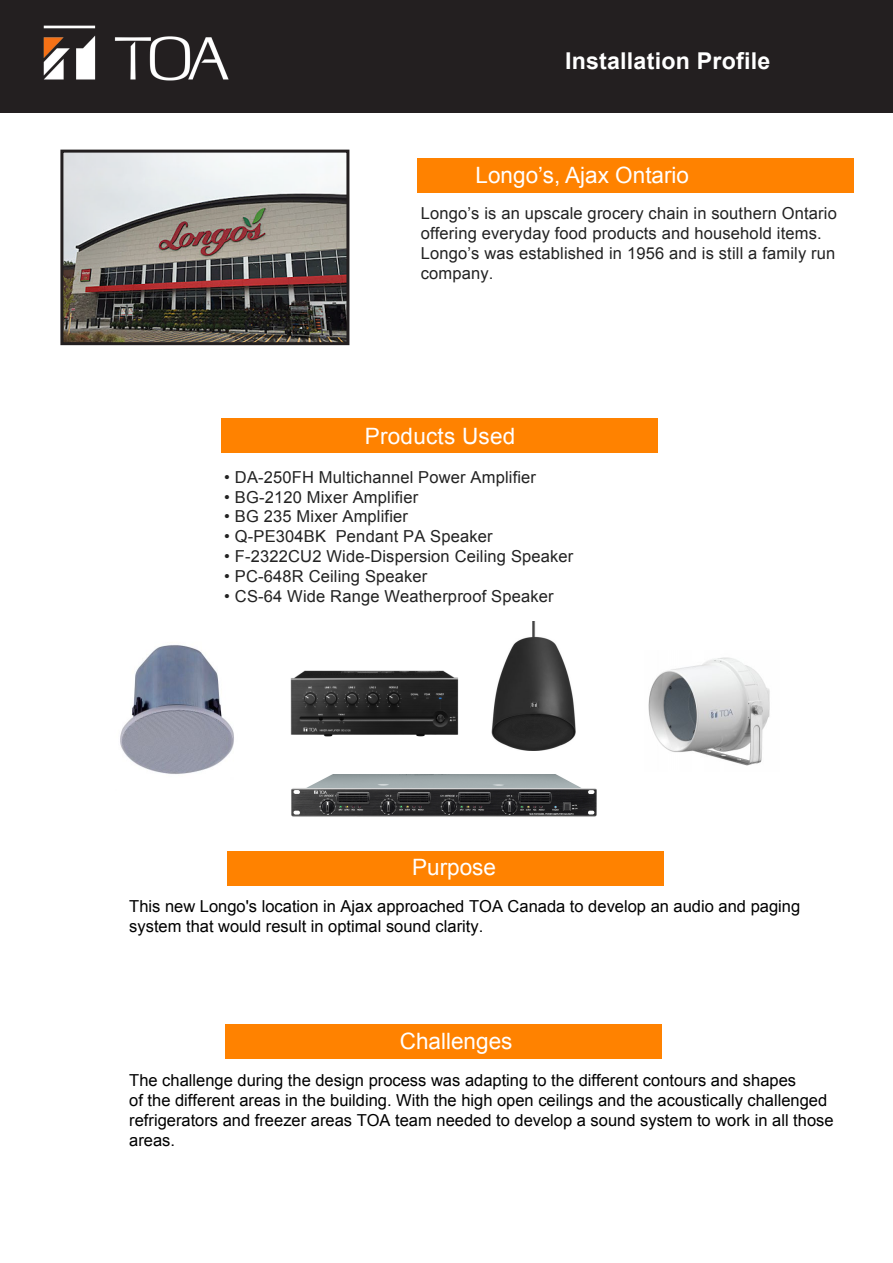
<style>
.page{position:relative;width:893px;height:1263px;background:#fff}
.page>*{position:absolute;margin:0;border:0;box-sizing:border-box;transform-origin:0 0}
.t1{font:700 23.25px "Arial";letter-spacing:.01em;color:#fff}
.t2{font:22.5px "Arial";color:#fff}
.t3{font:16.5px/19.8px "Arial";color:#000}
.t4{font:16.5px/19.8px "Arial";letter-spacing:.01em;color:#222}
</style>
<div class="page">
<img style="left:64px;top:154px;width:281px;height:187px">
<div style="left:417px;top:158px;width:436px;height:35px;background:#ff8200"></div>
<div style="left:60px;top:150px;width:289px;height:195px;border:3px solid #231f20"></div>
<div style="left:221px;top:418px;width:437px;height:35px;background:#ff8200"></div>
<div style="left:227px;top:851px;width:437px;height:35px;background:#ff8200"></div>
<div style="left:225px;top:1024px;width:437px;height:35px;background:#ff8200"></div>
<div style="left:0;top:0;width:893px;height:113px;background:#231f20"></div>
<img style="left:43px;top:25px;width:186px;height:56px">
<img style="left:120px;top:645px;width:114px;height:129px">
<img style="left:648px;top:657px;width:122px;height:109px">
<img style="left:291px;top:775px;width:306px;height:42px">
<img style="left:290px;top:670px;width:169px;height:67px">
<img style="left:492px;top:621px;width:84px;height:129px">
<h1 class="t1" style="left:565px;top:45px;width:207px">Installation Profile</h1>
<h2 class="t2" style="left:476px;top:160px;width:215px">Longo’s, Ajax Ontario</h2>
<p class="t4" style="left:421px;top:204px;width:418px">Longo’s is an upscale grocery chain in southern Ontario offering everyday food products and household items.<br>Longo’s was established in 1956 and is still a family run company.</p>
<h2 class="t2" style="left:365px;top:421px;width:152px">Products Used</h2>
<p class="t4" style="left:224px;top:467px;width:313px">• DA-250FH Multichannel Power Amplifier</p>
<p class="t4" style="left:224px;top:487px;width:196px">• BG-2120 Mixer Amplifier</p>
<p class="t4" style="left:224px;top:507px;width:185px">• BG 235 Mixer Amplifier</p>
<p class="t4" style="left:224px;top:527px;width:270px">• Q-PE304BK Pendant PA Speaker</p>
<p class="t4" style="left:224px;top:546px;width:351px">• F-2322CU2 Wide-Dispersion Ceiling Speaker</p>
<p class="t4" style="left:224px;top:566px;width:205px">• PC-648R Ceiling Speaker</p>
<p class="t4" style="left:224px;top:586px;width:331px">• CS-64 Wide Range Weatherproof Speaker</p>
<h2 class="t2" style="left:412px;top:852px;width:85px">Purpose</h2>
<p class="t3" style="left:129px;top:897px;width:672px">This new Longo's location in Ajax approached TOA Canada to develop an audio and paging system that would result in optimal sound clarity.</p>
<h2 class="t2" style="left:400px;top:1026px;width:114px">Challenges</h2>
<p class="t3" style="left:129px;top:1071px;width:706px">The challenge during the design process was adapting to the different contours and shapes<br>of the different areas in the building. With the high open ceilings and the acoustically challenged refrigerators and freezer areas TOA team needed to develop a sound system to work in all those areas.</p>
</div>
